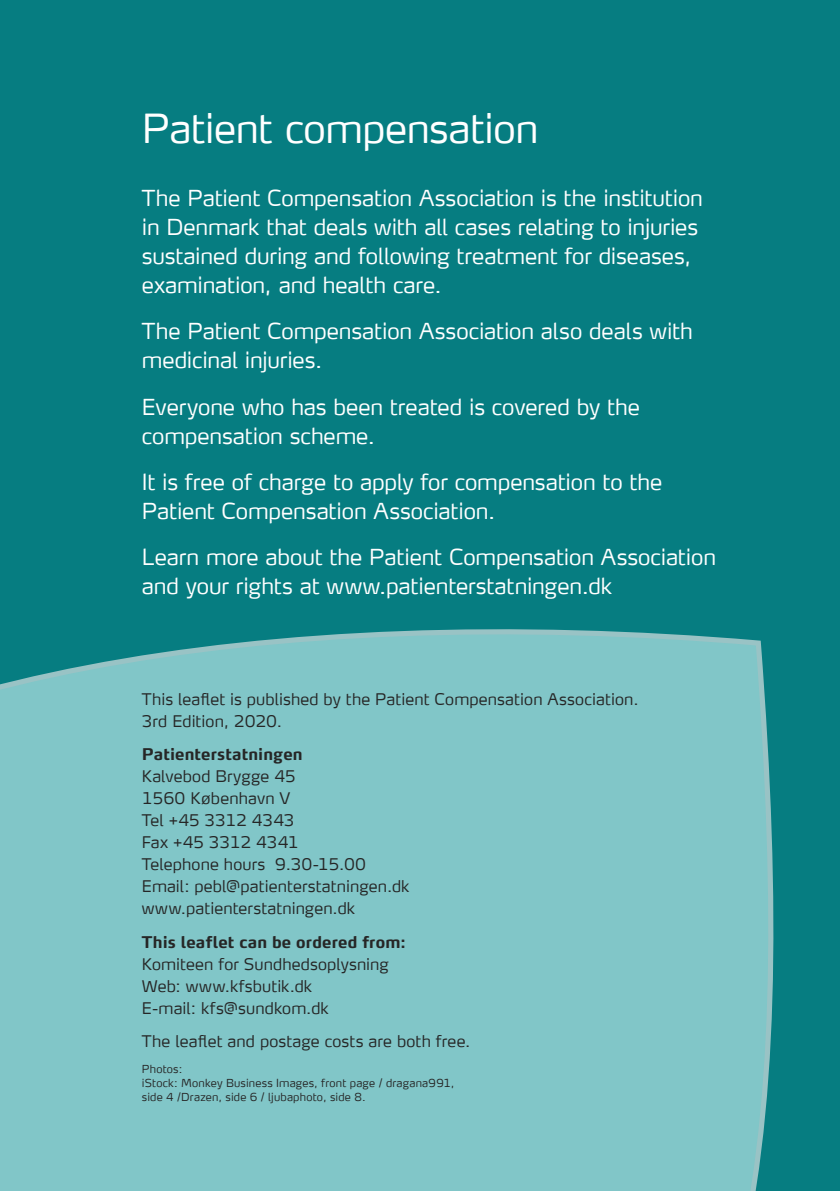
<style>
.page{position:relative;width:840px;height:1191px;background:#fff}
.page>*{position:absolute;margin:0;border:0;box-sizing:border-box;transform-origin:0 0}
.t1{font:300 40px "Max TF";letter-spacing:-.015em;color:#fff}
.t2{font:300 22px/29px "Max TF";letter-spacing:-.005em;color:#fff}
.t3{font:300 16px/22px "Max TF";letter-spacing:.01em;color:#262626}
.t4{font:300 11px/14px "Max TF";letter-spacing:.02em;color:#262626}
.s1{font-weight:700}
</style>
<div class="page">
<div style="left:0;top:0;width:839px;height:1191px;background:#067d81"></div>
<div style="left:0;top:629px;width:774px;height:562px;background:#81c6c8"></div>
<h2 class="t1" style="left:142px;top:104px;width:398px">Patient compensation</h2>
<p class="t2" style="left:142px;top:183px;width:562px">The Patient Compensation Association is the institution in Denmark that deals with all cases relating to injuries sustained during and following treatment for diseases, examination, and health care.</p>
<p class="t2" style="left:142px;top:316px;width:552px">The Patient Compensation Association also deals with medicinal injuries.</p>
<p class="t2" style="left:142px;top:391px;width:499px">Everyone who has been treated is covered by the compensation scheme.</p>
<p class="t2" style="left:142px;top:466px;width:522px">It is free of charge to apply for compensation to the<br>Patient Compensation Association.</p>
<p class="t2" style="left:142px;top:541px;width:575px">Learn more about the Patient Compensation Association and your rights at www.patienterstatningen.dk</p>
<p class="t3" style="left:142px;top:688px;width:498px">This leaflet is published by the Patient Compensation Association.<br>3rd Edition, 2020.</p>
<p class="t3" style="left:142px;top:743px;width:269px"><span class="s1">Patienterstatningen<br></span>Kalvebod Brygge 45<br>1560 København V<br>Tel +45 3312 4343<br>Fax +45 3312 4341<br>Telephone hours 9.30-15.00<br>Email: pebl@patienterstatningen.dk www.patienterstatningen.dk</p>
<p class="t3" style="left:142px;top:930px;width:266px"><span class="s1">This leaflet can be ordered from:<br></span>Komiteen for Sundhedsoplysning<br>Web: www.kfsbutik.dk<br>E-mail: kfs@sundkom.dk</p>
<p class="t3" style="left:142px;top:1030px;width:330px">The leaflet and postage costs are both free.</p>
<p class="t4" style="left:142px;top:1061px;width:314px">Photos:<br>iStock: Monkey Business Images, front page / dragana991, side 4 /Drazen, side 6 / ljubaphoto, side 8.</p>
</div>
